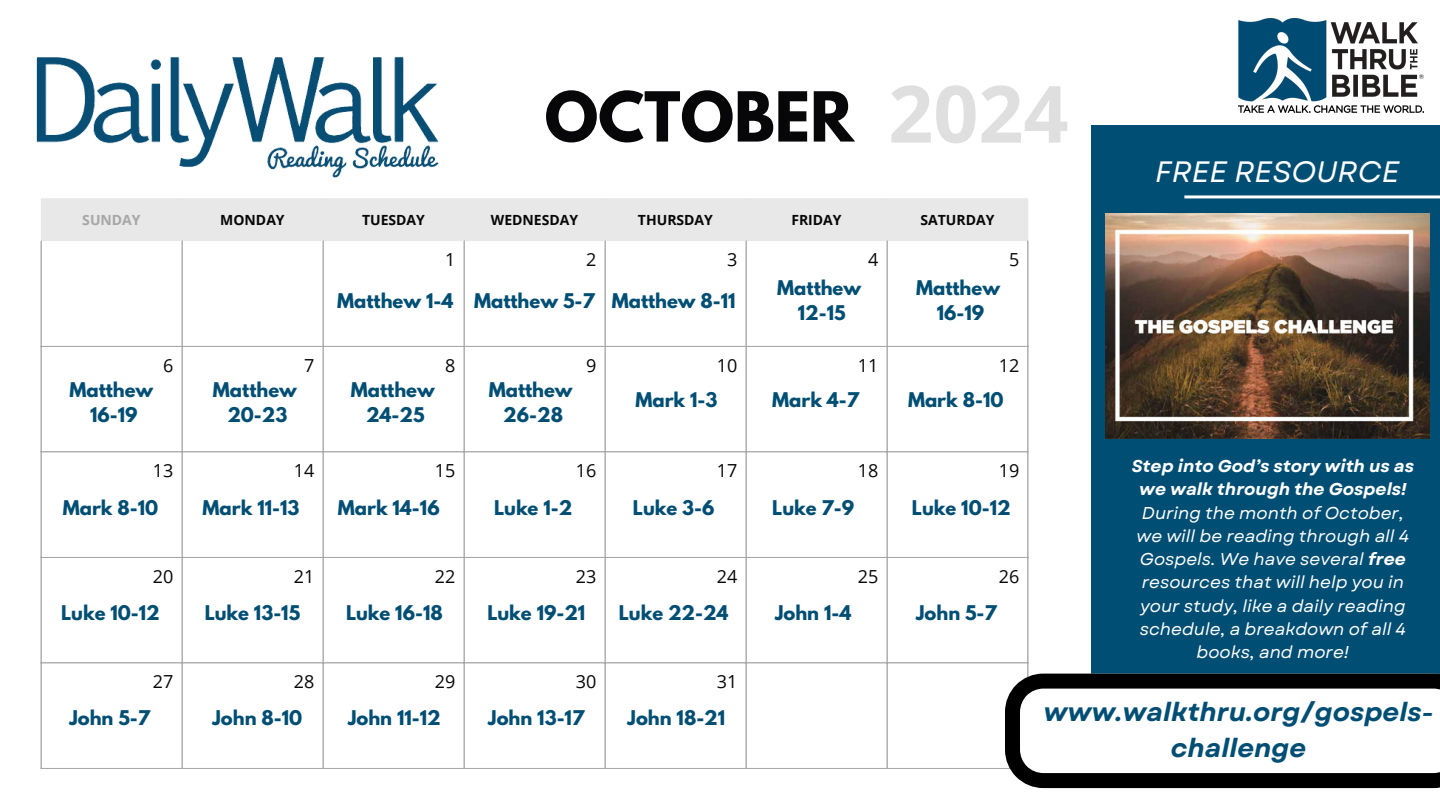
<style>
.page{position:relative;width:1440px;height:810px;background:#fff}
.page>*{position:absolute;margin:0;border:0;box-sizing:border-box;transform-origin:0 0}
.t1{font:700 61px "League Spartan";color:#070709}
.t2{font:italic 29.5px "Garet";color:#fff}
.t3{font:italic 700 26px/36px "Garet";color:#004e74;text-align:center}
.t4{font:700 18px/24.8px "League Spartan";color:#004e74;text-align:center}
.t5{font:18px "Open Sans";color:#070709}
.t6{font:italic 17.1px/23.2px "Garet";color:#fff;text-align:center}
.t7{font:italic 700 17.1px/23.2px "Garet";color:#fff;text-align:center}
.t8{font:700 14px "Open Sans";color:#070709}
.t9{font:700 14px "Open Sans";color:#a6a6a6}
.s1{font-family:"Open Sans";font-size:79.1px;color:#d1d1d1}
.s2{font-weight:700}
</style>
<div class="page">
<div style="left:41px;top:198px;width:987px;height:43px;background:#e8e8e8"></div>
<hr style="left:41px;top:241px;width:1px;height:527px;background:#a6a6a6">
<hr style="left:182px;top:241px;width:1px;height:527px;background:#a6a6a6">
<hr style="left:323px;top:241px;width:1px;height:527px;background:#a6a6a6">
<hr style="left:464px;top:241px;width:1px;height:527px;background:#a6a6a6">
<hr style="left:605px;top:241px;width:1px;height:527px;background:#a6a6a6">
<hr style="left:746px;top:241px;width:1px;height:527px;background:#a6a6a6">
<hr style="left:887px;top:241px;width:1px;height:527px;background:#a6a6a6">
<hr style="left:1028px;top:241px;width:1px;height:527px;background:#a6a6a6">
<hr style="left:41px;top:346px;width:987px;height:1px;background:#a6a6a6">
<hr style="left:41px;top:452px;width:987px;height:1px;background:#a6a6a6">
<hr style="left:41px;top:557px;width:987px;height:1px;background:#a6a6a6">
<hr style="left:41px;top:663px;width:987px;height:1px;background:#a6a6a6">
<hr style="left:41px;top:768px;width:987px;height:1px;background:#a6a6a6">
<img style="left:1238px;top:19px;width:186px;height:93px">
<div style="left:1092px;top:125px;width:348px;height:662px;background:#004e74"></div>
<hr style="left:1184px;top:195px;width:256px;height:3px;background:#fff">
<svg style="left:1005px;top:674px;width:435px;height:114px;background:#b8b8b8"></svg>
<img style="left:36px;top:56px;width:403px;height:122px">
<img style="left:1106px;top:214px;width:324px;height:225px">
<p class="t1" style="left:545px;top:87px;width:525px">OCTOBER <span class="s1">2024</span></p>
<p class="t9" style="left:82px;top:210px;width:60px">SUNDAY</p>
<p class="t8" style="left:220px;top:210px;width:66px">MONDAY</p>
<h1 class="t8" style="left:362px;top:210px;width:64px">TUESDAY</h1>
<h2 class="t8" style="left:491px;top:210px;width:89px">WEDNESDAY</h2>
<p class="t8" style="left:638px;top:210px;width:77px">THURSDAY</p>
<p class="t8" style="left:791px;top:210px;width:52px">FRIDAY</p>
<p class="t8" style="left:920px;top:210px;width:76px">SATURDAY</p>
<h3 class="t5" style="left:445px;top:247px;width:12px">1</h3>
<p class="t5" style="left:586px;top:247px;width:12px">2</p>
<p class="t5" style="left:727px;top:247px;width:12px">3</p>
<p class="t5" style="left:868px;top:247px;width:12px">4</p>
<p class="t5" style="left:1009px;top:247px;width:12px">5</p>
<p class="t4" style="left:337px;top:290px;width:118px">Matthew 1-4</p>
<p class="t4" style="left:474px;top:290px;width:122px">Matthew 5-7</p>
<h5 class="t4" style="left:612px;top:290px;width:125px">Matthew 8-11</h5>
<h5 class="t4" style="left:777px;top:278px;width:85px">Matthew<br>12-15</h5>
<h5 class="t4" style="left:916px;top:278px;width:85px">Matthew<br>16-19</h5>
<p class="t5" style="left:163px;top:352px;width:12px">6</p>
<p class="t5" style="left:304px;top:352px;width:12px">7</p>
<p class="t5" style="left:445px;top:352px;width:12px">8</p>
<p class="t5" style="left:586px;top:352px;width:12px">9</p>
<p class="t5" style="left:717px;top:352px;width:22px">10</p>
<p class="t5" style="left:858px;top:352px;width:22px">11</p>
<p class="t5" style="left:999px;top:352px;width:22px">12</p>
<h5 class="t4" style="left:69px;top:379px;width:85px">Matthew<br>16-19</h5>
<h5 class="t4" style="left:213px;top:379px;width:85px">Matthew<br>20-23</h5>
<h5 class="t4" style="left:351px;top:379px;width:85px">Matthew<br>24-25</h5>
<h5 class="t4" style="left:489px;top:379px;width:85px">Matthew<br>26-28</h5>
<h5 class="t4" style="left:635px;top:389px;width:84px">Mark 1-3</h5>
<h5 class="t4" style="left:772px;top:389px;width:89px">Mark 4-7</h5>
<h5 class="t4" style="left:908px;top:389px;width:97px">Mark 8-10</h5>
<p class="t5" style="left:153px;top:458px;width:22px">13</p>
<p class="t5" style="left:294px;top:458px;width:22px">14</p>
<p class="t5" style="left:435px;top:458px;width:22px">15</p>
<p class="t5" style="left:576px;top:458px;width:22px">16</p>
<p class="t5" style="left:717px;top:458px;width:22px">17</p>
<p class="t5" style="left:858px;top:458px;width:22px">18</p>
<p class="t5" style="left:999px;top:458px;width:22px">19</p>
<h5 class="t4" style="left:63px;top:498px;width:97px">Mark 8-10</h5>
<h5 class="t4" style="left:203px;top:498px;width:98px">Mark 11-13</h5>
<h5 class="t4" style="left:338px;top:498px;width:103px">Mark 14-16</h5>
<h5 class="t4" style="left:494px;top:498px;width:80px">Luke 1-2</h5>
<h5 class="t4" style="left:633px;top:498px;width:83px">Luke 3-6</h5>
<h5 class="t4" style="left:772px;top:498px;width:84px">Luke 7-9</h5>
<h5 class="t4" style="left:912px;top:498px;width:100px">Luke 10-12</h5>
<p class="t5" style="left:153px;top:563px;width:22px">20</p>
<p class="t5" style="left:294px;top:563px;width:22px">21</p>
<p class="t5" style="left:435px;top:563px;width:22px">22</p>
<p class="t5" style="left:576px;top:563px;width:22px">23</p>
<p class="t5" style="left:717px;top:563px;width:22px">24</p>
<p class="t5" style="left:858px;top:563px;width:22px">25</p>
<p class="t5" style="left:999px;top:563px;width:22px">26</p>
<h5 class="t4" style="left:61px;top:603px;width:100px">Luke 10-12</h5>
<h5 class="t4" style="left:205px;top:603px;width:97px">Luke 13-15</h5>
<h5 class="t4" style="left:346px;top:603px;width:98px">Luke 16-18</h5>
<h5 class="t4" style="left:487px;top:603px;width:100px">Luke 19-21</h5>
<h5 class="t4" style="left:619px;top:603px;width:111px">Luke 22-24</h5>
<h5 class="t4" style="left:775px;top:603px;width:78px">John 1-4</h5>
<h5 class="t4" style="left:916px;top:603px;width:82px">John 5-7</h5>
<p class="t5" style="left:153px;top:669px;width:22px">27</p>
<p class="t5" style="left:294px;top:669px;width:22px">28</p>
<p class="t5" style="left:435px;top:669px;width:22px">29</p>
<p class="t5" style="left:576px;top:669px;width:22px">30</p>
<p class="t5" style="left:717px;top:669px;width:22px">31</p>
<p class="t2" style="left:1155px;top:150px;width:246px">FREE RESOURCE</p>
<h5 class="t7" style="left:1132px;top:455px;width:284px">Step into God’s story with us as we walk through the Gospels!</h5>
<h5 class="t6" style="left:1136px;top:501px;width:274px">During the month of October, we will be reading through all 4<br>Gospels. We have several <span class="s2">free </span>resources that will help you in your study, like a daily reading schedule, a breakdown of all 4 books, and more!</h5>
<h5 class="t4" style="left:69px;top:708px;width:82px">John 5-7</h5>
<h5 class="t4" style="left:213px;top:708px;width:91px">John 8-10</h5>
<h5 class="t4" style="left:348px;top:708px;width:94px">John 11-12</h5>
<h5 class="t4" style="left:488px;top:708px;width:98px">John 13-17</h5>
<h5 class="t4" style="left:628px;top:708px;width:99px">John 18-21</h5>
<p class="t3" style="left:1043px;top:694px;width:392px">www.walkthru.org/gospels&shy;challenge</p>
</div>
